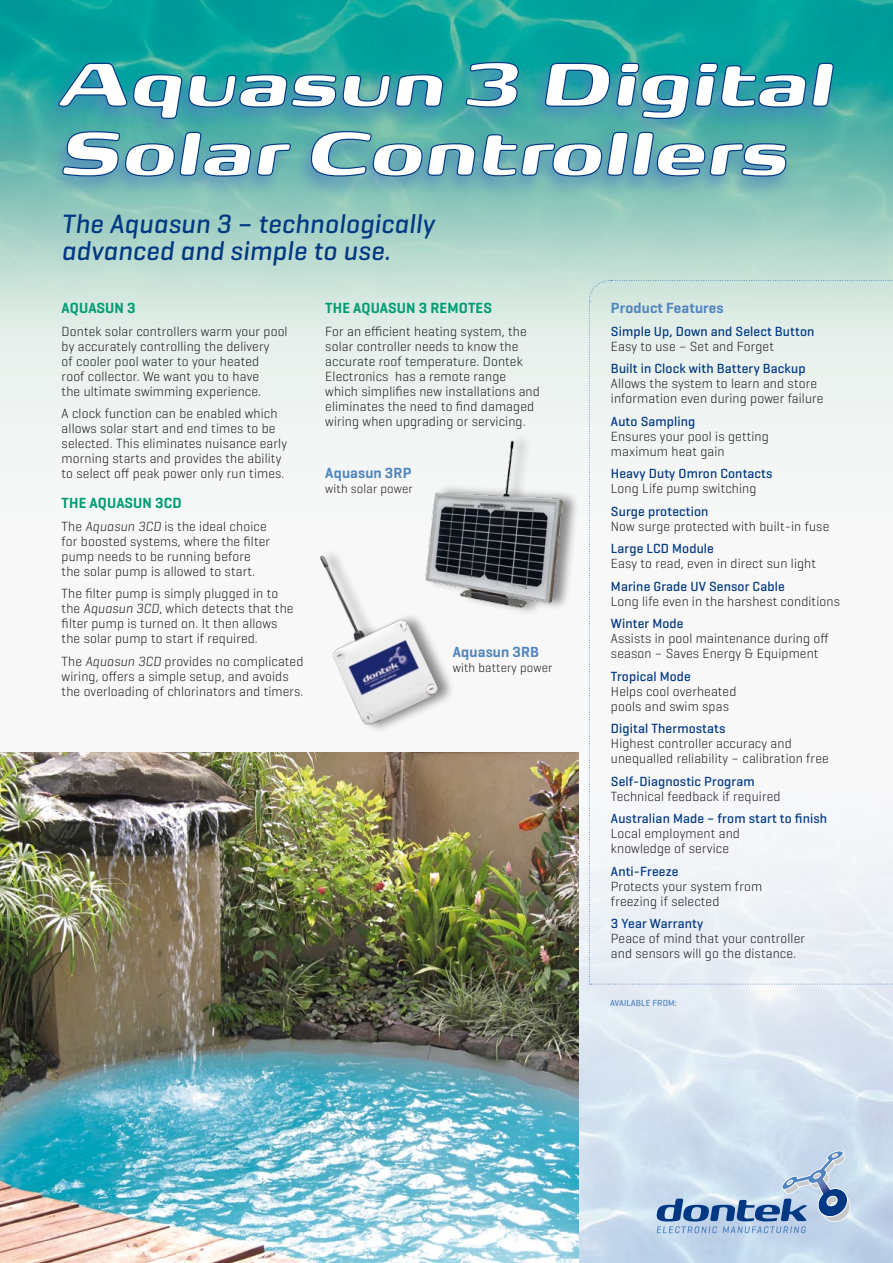
<style>
.page{position:relative;width:893px;height:1263px;background:#fff}
.page>*{position:absolute;margin:0;border:0;box-sizing:border-box;transform-origin:0 0}
.t1{font:italic 900 75px/69px "FP Head Pro";color:#fff}
.t2{font:italic 500 27px/27px "Geogrotesque";letter-spacing:.01em;color:#003883}
.t3{font:600 15px "Geogrotesque";letter-spacing:.01em;color:#009d75}
.t4{font:600 15px "Geogrotesque";letter-spacing:.01em;color:#5185c0}
.t5{font:300 13.5px/15px "Geogrotesque";letter-spacing:.01em;color:#1a171c}
.t6{font:500 13.5px "Geogrotesque";letter-spacing:.01em;color:#003883}
.t7{font:300 12.75px "Geogrotesque";letter-spacing:.01em;color:#1a171c}
.t8{font:500 9px "Geogrotesque";letter-spacing:.01em;color:#5185c0}
.s1{font-style:italic}
</style>
<div class="page">
<img style="left:0;top:0;width:893px;height:1263px">
<img style="left:0;top:753px;width:578px;height:510px">
<svg style="left:656px;top:1150px;width:194px;height:83px;background:#aac2dc"></svg>
<div style="left:41px;top:55px;width:801px;height:143px;background:#5185c0;opacity:.75"></div>
<svg style="left:55px;top:62px;width:390px;height:58px;background:#298fa2"></svg>
<svg style="left:465px;top:61px;width:55px;height:48px;background:#2c87a0"></svg>
<svg style="left:546px;top:62px;width:143px;height:58px;background:#2b8aa3"></svg>
<svg style="left:696px;top:62px;width:111px;height:47px;background:#20859f"></svg>
<svg style="left:813px;top:62px;width:22px;height:46px"></svg>
<svg style="left:61px;top:130px;width:191px;height:48px;background:#478fa7"></svg>
<svg style="left:258px;top:142px;width:34px;height:35px"></svg>
<svg style="left:308px;top:130px;width:479px;height:48px;background:#4e95a8"></svg>
<svg style="left:589px;top:280px;width:304px;height:705px"></svg>
<div style="left:426px;top:433px;width:154px;height:183px;background:#1a171c;opacity:.5"></div>
<img style="left:426px;top:440px;width:136px;height:168px">
<img style="left:271px;top:521px;width:213px;height:251px">
<h1 class="t1" style="left:58px;top:41px;width:776px">Aquasun 3 Digital<br>Solar Controllers</h1>
<h2 class="t2" style="left:62px;top:210px;width:374px">The Aquasun 3 – technologically advanced and simple to use.</h2>
<p class="t3" style="left:62px;top:299px;width:75px">AQUASUN 3</p>
<p class="t5" style="left:62px;top:323px;width:227px">Dontek solar controllers warm your pool by accurately controlling the delivery<br>of cooler pool water to your heated<br>roof collector. We want you to have<br>the ultimate swimming experience.</p>
<p class="t5" style="left:62px;top:405px;width:227px">A clock function can be enabled which allows solar start and end times to be selected. This eliminates nuisance early morning starts and provides the ability to select off peak power only run times.</p>
<p class="t3" style="left:62px;top:494px;width:122px">THE AQUASUN 3CD</p>
<p class="t5" style="left:62px;top:518px;width:210px">The <span class="s1">Aquasun 3CD</span> is the ideal choice for boosted systems, where the filter pump needs to be running before the solar pump is allowed to start.</p>
<p class="t5" style="left:62px;top:585px;width:233px">The filter pump is simply plugged in to the <span class="s1">Aquasun 3CD</span>, which detects that the filter pump is turned on. It then allows the solar pump to start if required.</p>
<p class="t5" style="left:62px;top:653px;width:243px">The <span class="s1">Aquasun 3CD</span> provides no complicated wiring, offers a simple setup, and avoids the overloading of chlorinators and timers.</p>
<p class="t3" style="left:325px;top:299px;width:168px">THE AQUASUN 3 REMOTES</p>
<p class="t5" style="left:325px;top:323px;width:216px">For an efficient heating system, the solar controller needs to know the accurate roof temperature. Dontek Electronics has a remote range which simplifies new installations and eliminates the need to find damaged wiring when upgrading or servicing.</p>
<p class="t4" style="left:325px;top:463px;width:88px">AQUASUN 3RP</p>
<p class="t7" style="left:325px;top:480px;width:89px">with solar power</p>
<p class="t4" style="left:611px;top:299px;width:114px">PRODUCT FEATURES</p>
<p class="t6" style="left:611px;top:323px;width:205px">Simple Up, Down and Select Button</p>
<p class="t5" style="left:611px;top:338px;width:165px">Easy to use – Set and Forget</p>
<p class="t6" style="left:611px;top:360px;width:196px">Built in Clock with Battery Backup</p>
<p class="t5" style="left:611px;top:376px;width:214px">Allows the system to learn and store information even during power failure</p>
<p class="t6" style="left:611px;top:413px;width:86px">Auto Sampling</p>
<p class="t5" style="left:611px;top:428px;width:159px">Ensures your pool is getting maximum heat gain</p>
<p class="t6" style="left:611px;top:465px;width:163px">Heavy Duty Omron Contacts</p>
<p class="t5" style="left:611px;top:481px;width:147px">Long Life pump switching</p>
<p class="t6" style="left:611px;top:503px;width:99px">Surge protection</p>
<p class="t5" style="left:611px;top:518px;width:220px">Now surge protected with built-in fuse</p>
<p class="t6" style="left:611px;top:540px;width:105px">Large LCD Module</p>
<p class="t5" style="left:611px;top:556px;width:207px">Easy to read, even in direct sun light</p>
<p class="t6" style="left:611px;top:578px;width:175px">Marine Grade UV Sensor Cable</p>
<p class="t5" style="left:611px;top:593px;width:231px">Long life even in the harshest conditions</p>
<p class="t6" style="left:611px;top:615px;width:74px">Winter Mode</p>
<p class="t5" style="left:611px;top:631px;width:219px">Assists in pool maintenance during off season – Saves Energy &amp; Equipment</p>
<p class="t6" style="left:611px;top:668px;width:81px">Tropical Mode</p>
<p class="t5" style="left:611px;top:683px;width:127px">Helps cool overheated pools and swim spas</p>
<p class="t6" style="left:611px;top:720px;width:116px">Digital Thermostats</p>
<p class="t5" style="left:611px;top:736px;width:219px">Highest controller accuracy and unequalled reliability – calibration free</p>
<p class="t6" style="left:611px;top:773px;width:145px">Self-Diagnostic Program</p>
<p class="t5" style="left:611px;top:788px;width:171px">Technical feedback if required</p>
<p class="t6" style="left:611px;top:810px;width:218px">Australian Made – from start to finish</p>
<p class="t5" style="left:611px;top:826px;width:130px">Local employment and knowledge of service</p>
<p class="t6" style="left:611px;top:863px;width:69px">Anti-Freeze</p>
<p class="t5" style="left:611px;top:878px;width:153px">Protects your system from freezing if selected</p>
<p class="t6" style="left:611px;top:915px;width:94px">3 Year Warranty</p>
<p class="t5" style="left:611px;top:931px;width:196px">Peace of mind that your controller and sensors will go the distance.</p>
<p class="t4" style="left:453px;top:642px;width:88px">AQUASUN 3RB</p>
<p class="t7" style="left:453px;top:659px;width:101px">with battery power</p>
<p class="t8" style="left:610px;top:997px;width:68px">Available from:</p>
</div>
